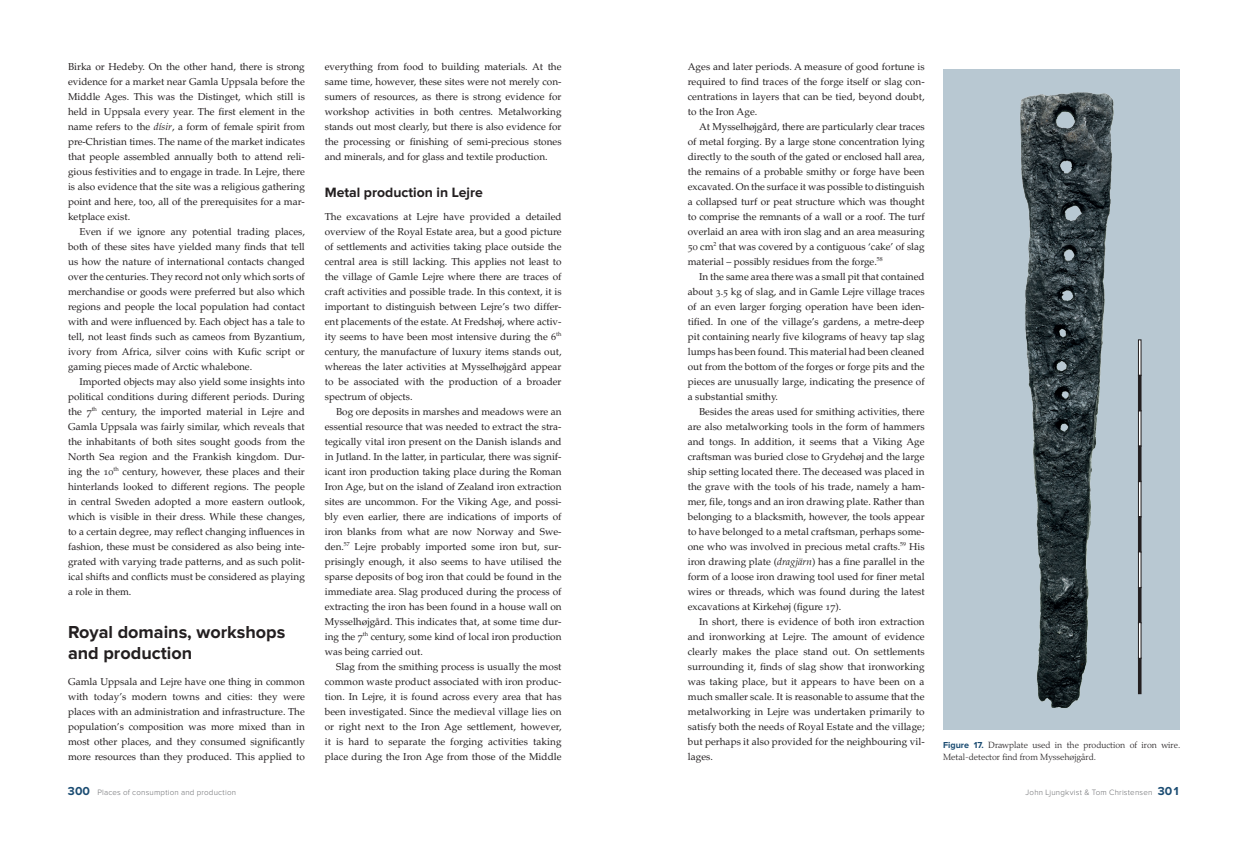
<style>
.page{position:relative;width:1248px;height:842px;background:#fff}
.page>*{position:absolute;margin:0;border:0;box-sizing:border-box;transform-origin:0 0}
.t1{font:700 18px/21px "Proxima Nova";color:#231f20}
.t2{font:700 14px "Proxima Nova";color:#231f20}
.t3{font:10px/15px "Palatino LT Std";color:#231f20;text-align:justify}
.t4{font:300 9px/12px "Palatino LT Std";color:#231f20}
.t5{font:300 8px "Proxima Nova";letter-spacing:.025em;color:#6c6d70}
.s1{font-style:italic}
.s2{font-family:"Proxima Nova";font-weight:700;color:#1b4c72}
.s3{font-weight:700;font-size:12px;color:#1b4c72}
</style>
<div class="page">
<img style="left:943px;top:70px;width:236px;height:660px">
<div style="left:1138px;top:481px;width:2px;height:36px;border:1px solid #231f20"></div>
<div style="left:1138px;top:410px;width:2px;height:36px;border:1px solid #231f20"></div>
<div style="left:1138px;top:340px;width:2px;height:36px;border:1px solid #231f20"></div>
<div style="left:1138px;top:446px;width:2px;height:36px;border:1px solid #231f20"></div>
<div style="left:1138px;top:375px;width:2px;height:36px;border:1px solid #231f20"></div>
<div style="left:1138px;top:658px;width:2px;height:36px;border:1px solid #231f20"></div>
<div style="left:1138px;top:587px;width:2px;height:36px;border:1px solid #231f20"></div>
<div style="left:1138px;top:516px;width:2px;height:36px;border:1px solid #231f20"></div>
<div style="left:1138px;top:622px;width:2px;height:36px;border:1px solid #231f20"></div>
<div style="left:1138px;top:552px;width:2px;height:36px;border:1px solid #231f20"></div>
<p class="t3" style="left:68px;top:59px;width:238px">Birka or Hedeby. On the other hand, there is strong evidence for a market near Gamla Uppsala before the Middle Ages. This was the Distinget, which still is held in Uppsala every year. The first element in the name refers to the <span class="s1">dísir</span>, a form of female spirit from pre-Christian times. The name of the market indicates that people assembled annually both to attend reli&shy;gious festivities and to engage in trade. In Lejre, there is also evidence that the site was a religious gathering point and here, too, all of the prerequisites for a mar&shy;ketplace exist.</p>
<p class="t3" style="left:68px;top:224px;width:238px;text-indent:11px">Even if we ignore any potential trading places, both of these sites have yielded many finds that tell us how the nature of international contacts changed over the centuries. They record not only which sorts of merchandise or goods were preferred but also which regions and people the local population had contact with and were influenced by. Each object has a tale to tell, not least finds such as cameos from Byzantium, ivory from Africa, silver coins with Kufic script or gaming pieces made of Arctic whalebone.</p>
<p class="t3" style="left:68px;top:374px;width:238px;text-indent:11px">Imported objects may also yield some insights into political conditions during different periods. During the 7<sup>th</sup> century, the imported material in Lejre and Gamla Uppsala was fairly similar, which reveals that the inhabitants of both sites sought goods from the North Sea region and the Frankish kingdom. Dur&shy;ing the 10<sup>th</sup> century, however, these places and their hinterlands looked to different regions. The people in central Sweden adopted a more eastern outlook, which is visible in their dress. While these changes, to a certain degree, may reflect changing influences in fashion, these must be considered as also being inte&shy;grated with varying trade patterns, and as such polit&shy;ical shifts and conflicts must be considered as playing a role in them.</p>
<h1 class="t1" style="left:68px;top:622px;width:219px">Royal domains, workshops and production</h1>
<p class="t3" style="left:68px;top:674px;width:238px">Gamla Uppsala and Lejre have one thing in common with today’s modern towns and cities: they were places with an administration and infrastructure. The population’s composition was more mixed than in most other places, and they consumed significantly more resources than they produced. This applied to</p>
<p class="t3" style="left:325px;top:59px;width:238px">everything from food to building materials. At the same time, however, these sites were not merely con&shy;sumers of resources, as there is strong evidence for workshop activities in both centres. Metalworking stands out most clearly, but there is also evidence for the processing or finishing of semi-precious stones and minerals, and for glass and textile production.</p>
<h2 class="t2" style="left:325px;top:186px;width:160px">Metal production in Lejre</h2>
<p class="t3" style="left:325px;top:209px;width:238px">The excavations at Lejre have provided a detailed overview of the Royal Estate area, but a good picture of settlements and activities taking place outside the central area is still lacking. This applies not least to the village of Gamle Lejre where there are traces of craft activities and possible trade. In this context, it is important to distinguish between Lejre’s two differ&shy;ent placements of the estate. At Fredshøj, where activ&shy;ity seems to have been most intensive during the 6<sup>th </sup>century, the manufacture of luxury items stands out, whereas the later activities at Mysselhøjgård appear to be associated with the production of a broader spectrum of objects.</p>
<p class="t3" style="left:325px;top:404px;width:238px;text-indent:11px">Bog ore deposits in marshes and meadows were an essential resource that was needed to extract the stra&shy;tegically vital iron present on the Danish islands and in Jutland. In the latter, in particular, there was signif&shy;icant iron production taking place during the Roman Iron Age, but on the island of Zealand iron extraction sites are uncommon. For the Viking Age, and possi&shy;bly even earlier, there are indications of imports of iron blanks from what are now Norway and Swe&shy;den.<sup>57</sup> Lejre probably imported some iron but, sur&shy;prisingly enough, it also seems to have utilised the sparse deposits of bog iron that could be found in the immediate area. Slag produced during the process of extracting the iron has been found in a house wall on Mysselhøjgård. This indicates that, at some time dur&shy;ing the 7<sup>th</sup> century, some kind of local iron production was being carried out.</p>
<p class="t3" style="left:325px;top:659px;width:238px;text-indent:11px">Slag from the smithing process is usually the most common waste product associated with iron produc&shy;tion. In Lejre, it is found across every area that has been investigated. Since the medieval village lies on or right next to the Iron Age settlement, however, it is hard to separate the forging activities taking place during the Iron Age from those of the Middle</p>
<p class="t3" style="left:687px;top:59px;width:238px">Ages and later periods. A measure of good fortune is required to find traces of the forge itself or slag con&shy;centrations in layers that can be tied, beyond doubt, to the Iron Age.</p>
<p class="t3" style="left:687px;top:119px;width:238px;text-indent:11px">At Mysselhøjgård, there are particularly clear traces of metal forging. By a large stone concentration lying directly to the south of the gated or enclosed hall area, the remains of a probable smithy or forge have been excavated. On the surface it was possible to distinguish a collapsed turf or peat structure which was thought to comprise the remnants of a wall or a roof. The turf overlaid an area with iron slag and an area measuring 50 cm<sup>2</sup> that was covered by a contiguous ‘cake’ of slag material – possibly residues from the forge.<sup>58</sup></p>
<p class="t3" style="left:687px;top:269px;width:238px;text-indent:11px">In the same area there was a small pit that contained about 3.5 kg of slag, and in Gamle Lejre village traces of an even larger forging operation have been iden&shy;tified. In one of the village’s gardens, a metre-deep pit containing nearly five kilograms of heavy tap slag lumps has been found. This material had been cleaned out from the bottom of the forges or forge pits and the pieces are unusually large, indicating the presence of a substantial smithy.</p>
<p class="t3" style="left:687px;top:404px;width:238px;text-indent:11px">Besides the areas used for smithing activities, there are also metalworking tools in the form of hammers and tongs. In addition, it seems that a Viking Age craftsman was buried close to Grydehøj and the large ship setting located there. The deceased was placed in the grave with the tools of his trade, namely a ham&shy;mer, file, tongs and an iron drawing plate. Rather than belonging to a blacksmith, however, the tools appear to have belonged to a metal craftsman, perhaps some&shy;one who was involved in precious metal crafts.<sup>59</sup> His iron drawing plate (<span class="s1">dragjärn</span>) has a fine parallel in the form of a loose iron drawing tool used for finer metal wires or threads, which was found during the latest excavations at Kirkehøj (figure 17).</p>
<p class="t3" style="left:687px;top:614px;width:238px;text-indent:11px">In short, there is evidence of both iron extraction and ironworking at Lejre. The amount of evidence clearly makes the place stand out. On settlements surrounding it, finds of slag show that ironworking was taking place, but it appears to have been on a much smaller scale. It is reasonable to assume that the metalworking in Lejre was undertaken primarily to satisfy both the needs of Royal Estate and the village; but perhaps it also provided for the neighbouring vil&shy;lages.</p>
<p class="t4" style="left:943px;top:739px;width:239px"><span class="s2">Figure 17.</span> Drawplate used in the production of iron wire.<br>Metal-detector find from Myssehøjgård.</p>
<p class="t5" style="left:68px;top:788px;width:170px"><span class="s3">300</span> Places of consumption and production</p>
<p class="t5" style="left:1025px;top:788px;width:156px">John Ljungkvist &amp; Tom Christensen <span class="s3">301</span></p>
</div>
